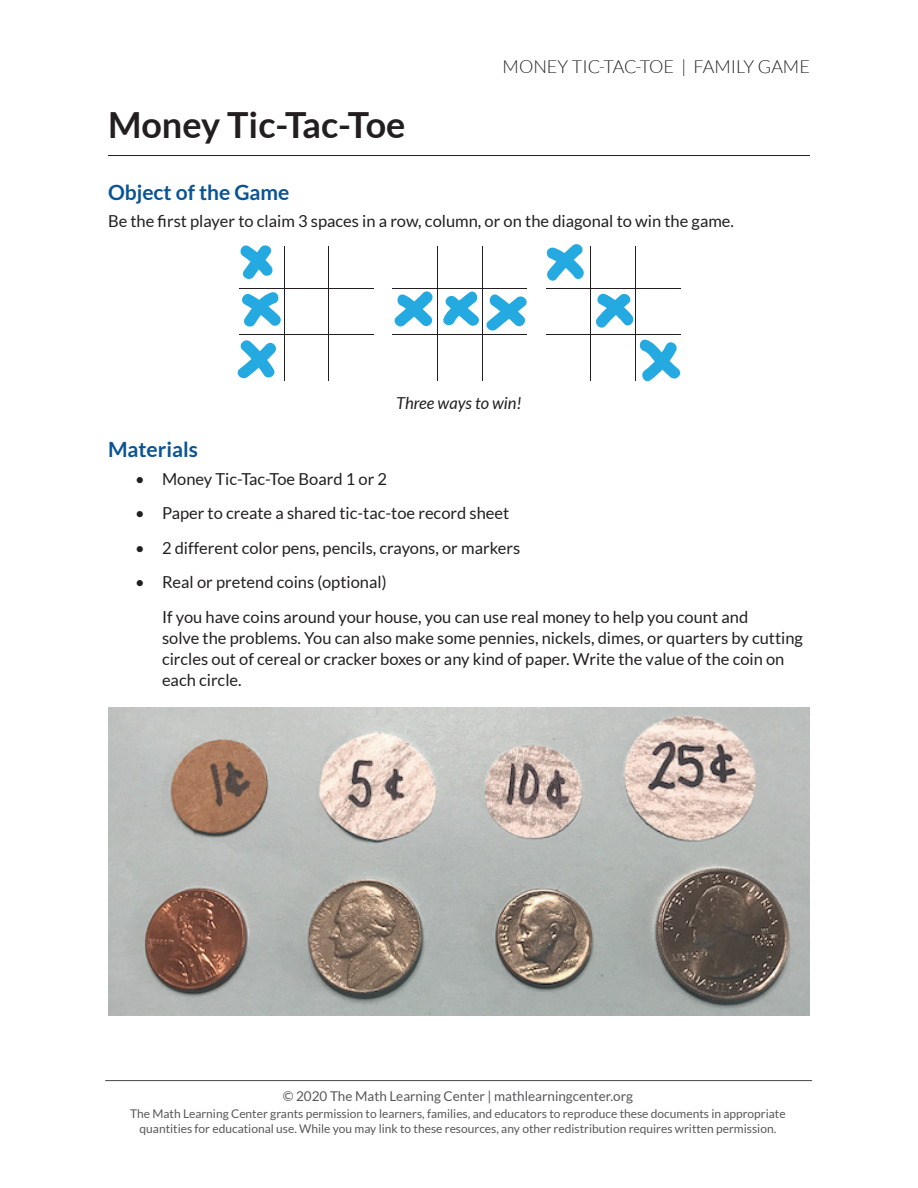
<style>
.page{position:relative;width:918px;height:1188px;background:#fff}
.page>*{position:absolute;margin:0;border:0;box-sizing:border-box;transform-origin:0 0}
.t1{font:700 36px "Lato";color:#231f20}
.t2{font:700 21px "Lato";color:#0b5494}
.t3{font:300 18px "Lato";color:#231f20}
.t4{font:16.5px/21px "Lato";color:#231f20}
.t5{font:italic 16.5px "Lato";color:#231f20}
.t6{font:13.5px "Lato";color:#57585a}
.t7{font:12px/15px "Lato";color:#57585a;text-align:center}
</style>
<div class="page">
<hr style="left:105px;top:1080px;width:707px;height:1px;background:#57585a">
<hr style="left:284px;top:246px;width:1px;height:135px;background:#231f20">
<hr style="left:328px;top:246px;width:1px;height:135px;background:#231f20">
<hr style="left:239px;top:288px;width:134px;height:1px;background:#231f20">
<hr style="left:239px;top:334px;width:134px;height:1px;background:#231f20">
<hr style="left:437px;top:246px;width:1px;height:135px;background:#231f20">
<hr style="left:482px;top:246px;width:1px;height:135px;background:#231f20">
<hr style="left:393px;top:334px;width:134px;height:1px;background:#231f20">
<hr style="left:591px;top:246px;width:1px;height:135px;background:#231f20">
<hr style="left:635px;top:246px;width:1px;height:135px;background:#231f20">
<hr style="left:546px;top:288px;width:134px;height:1px;background:#231f20">
<hr style="left:546px;top:334px;width:134px;height:1px;background:#231f20">
<svg style="left:240px;top:245px;width:33px;height:34px"></svg>
<svg style="left:242px;top:292px;width:39px;height:35px"></svg>
<svg style="left:238px;top:340px;width:38px;height:39px"></svg>
<svg style="left:392px;top:288px;width:135px;height:43px"></svg>
<svg style="left:546px;top:244px;width:38px;height:37px"></svg>
<svg style="left:596px;top:293px;width:38px;height:35px"></svg>
<svg style="left:639px;top:339px;width:41px;height:42px"></svg>
<hr style="left:108px;top:155px;width:702px;height:1px;background:#231f20">
<img style="left:108px;top:708px;width:702px;height:307px">
<p class="t3" style="left:503px;top:57px;width:309px">MONEY TIC-TAC-TOE | FAMILY GAME</p>
<h1 class="t1" style="left:108px;top:105px;width:299px">Money Tic-Tac-Toe</h1>
<p class="t2" style="left:108px;top:180px;width:183px">Object of the Game</p>
<p class="t4" style="left:108px;top:211px;width:628px">Be the first player to claim 3 spaces in a row, column, or on the diagonal to win the game.</p>
<p class="t5" style="left:396px;top:394px;width:127px">Three ways to win!</p>
<p class="t2" style="left:108px;top:437px;width:91px">Materials</p>
<p class="t4" style="left:135px;top:468px;width:254px">• Money Tic-Tac-Toe Board 1 or 2</p>
<p class="t4" style="left:135px;top:503px;width:376px">• Paper to create a shared tic-tac-toe record sheet</p>
<p class="t4" style="left:135px;top:537px;width:387px">• 2 different color pens, pencils, crayons, or markers</p>
<p class="t4" style="left:162px;top:565px;width:588px;line-height:34.5px;text-indent:-27px">• Real or pretend coins (optional)<br>If you have coins around your house, you can use real money to help you count and</p>
<p class="t4" style="left:162px;top:627px;width:643px">solve the problems. You can also make some pennies, nickels, dimes, or quarters by cutting circles out of cereal or cracker boxes or any kind of paper. Write the value of the coin on each circle.</p>
<p class="t6" style="left:283px;top:1088px;width:352px">© 2020 The Math Learning Center | mathlearningcenter.org</p>
<p class="t7" style="left:130px;top:1106px;width:657px">The Math Learning Center grants permission to learners, families, and educators to reproduce these documents in appropriate quantities for educational use. While you may link to these resources, any other redistribution requires written permission.</p>
</div>
